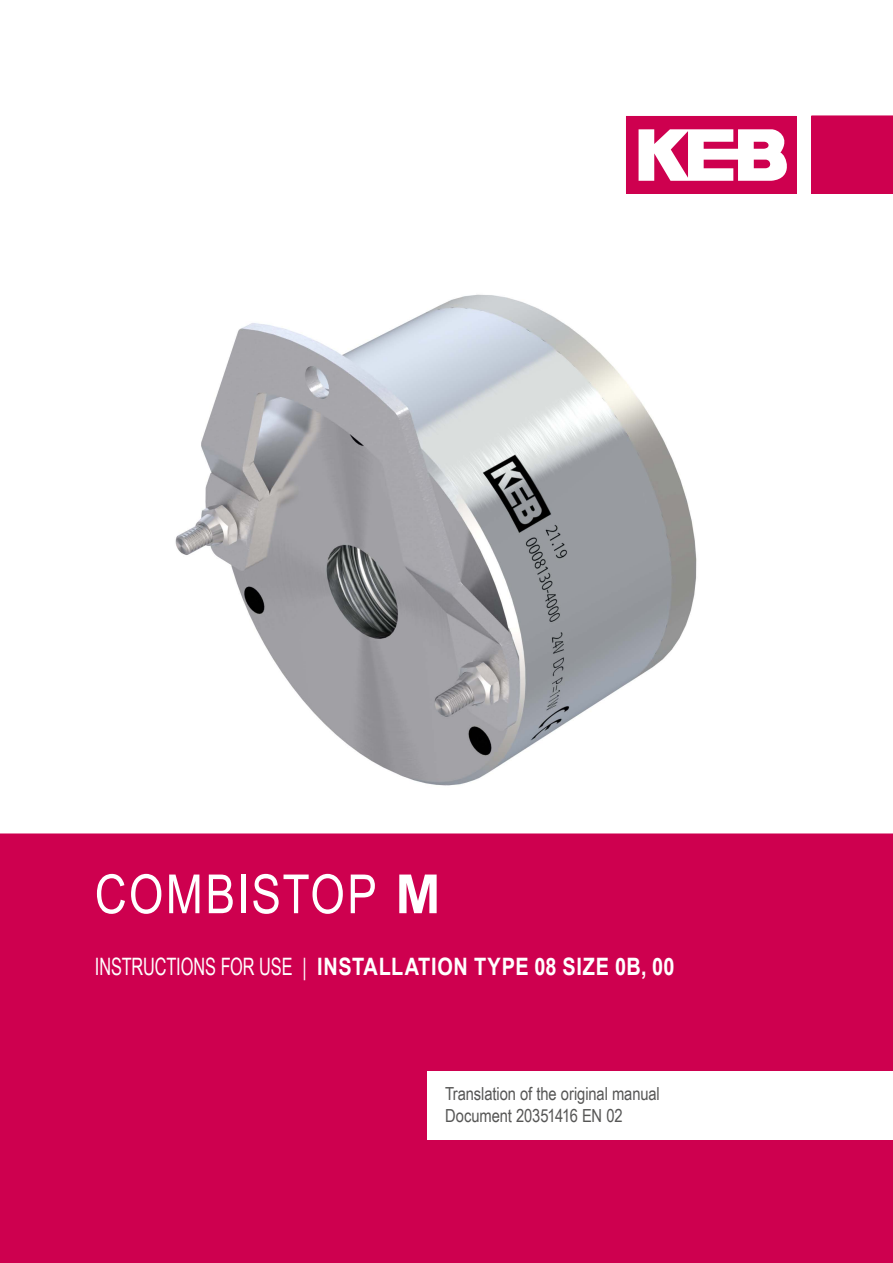
<style>
.page{position:relative;width:893px;height:1263px;background:#fff}
.page>*{position:absolute;margin:0;border:0;box-sizing:border-box;transform-origin:0 0}
.t1{font:54px "Arial Narrow";letter-spacing:.04em;color:#fff}
.t2{font:700 24px "Arial";letter-spacing:.035em;color:#fff;scale:.83 1}
.t3{font:18px/21.6px "Arial Narrow";letter-spacing:-.005em;color:#565655}
.s1{font-family:"Arial";font-weight:700}
.s2{font-family:"Arial Narrow";font-weight:400}
</style>
<div class="page">
<div style="left:0;top:833px;width:893px;height:430px;background:#ce004f;border:2px solid #ce004f"></div>
<svg style="left:626px;top:116px;width:170px;height:77px"></svg>
<div style="left:812px;top:116px;width:81px;height:77px;background:#ce004f"></div>
<div style="left:428px;top:1071px;width:465px;height:69px;background:#fff"></div>
<img style="left:175px;top:294px;width:522px;height:492px">
<h1 class="t1" style="left:95px;top:854px;width:347px">COMBISTOP <span class="s1">M</span></h1>
<h2 class="t2" style="left:95px;top:949px;width:700px"><span class="s2">INSTRUCTIONS FOR USE |</span> INSTALLATION TYPE 08 SIZE 0B, 00</h2>
<p class="t3" style="left:445px;top:1082px;width:216px">Translation of the original manual<br>Document 20351416 EN 02</p>
</div>
